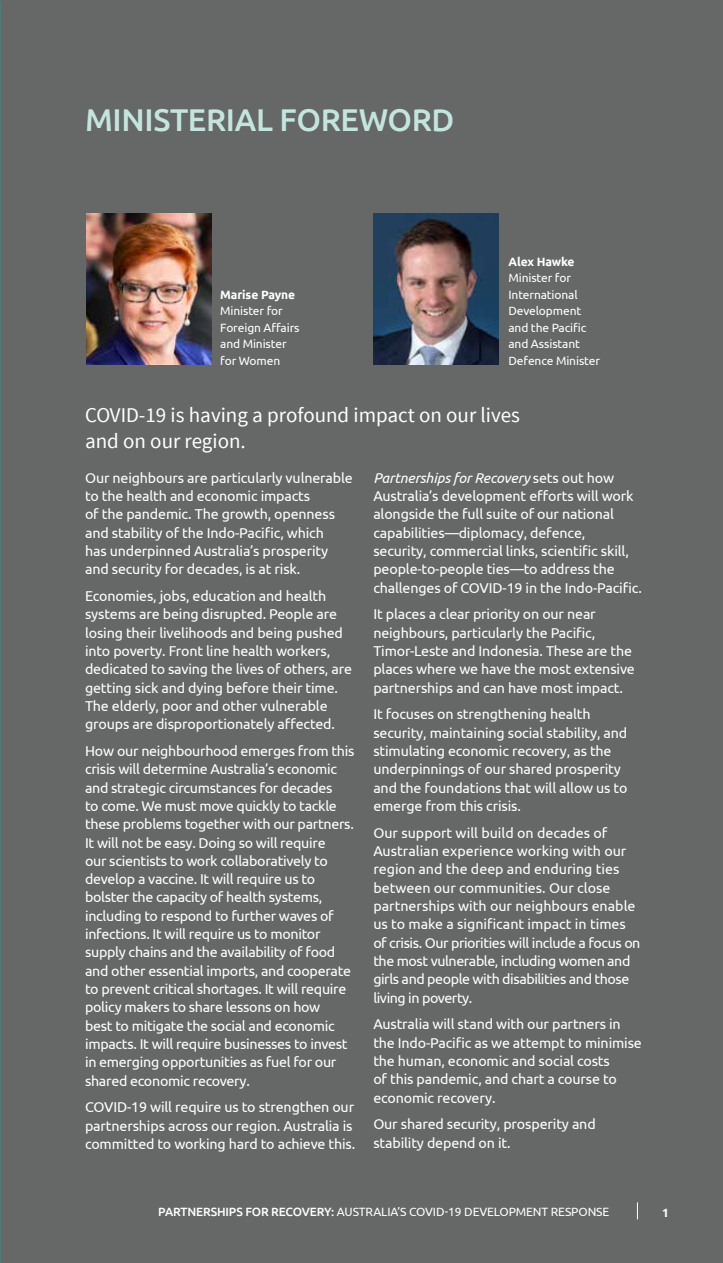
<style>
.page{position:relative;width:723px;height:1263px;background:#666767}
.page>*{position:absolute;margin:0;border:0;box-sizing:border-box;transform-origin:0 0}
.t1{font:500 31.5px "Ubuntu";letter-spacing:-.01em;color:#c4e5dd}
.Intro{font:21px/25.5px "Source Sans Pro";color:#fff}
.body_text{font:14.25px/18.3px "Ubuntu";letter-spacing:-.01em;color:#fff}
.body_text-2{font:12px/16.5px "Ubuntu";letter-spacing:-.01em;color:#fff}
.body_text-3{font:700 12px "Ubuntu";color:#fff}
.s1{font-weight:700}
.s2{font-style:italic}
.s3{font-weight:500}
</style>
<div class="page">
<svg style="left:637px;top:1202px;width:1px;height:17px"></svg>
<img style="left:0;top:303px;width:1px;height:960px">
<img style="left:86px;top:214px;width:125px;height:151px">
<img style="left:373px;top:214px;width:126px;height:151px">
<h1 class="t1" style="left:85px;top:100px;width:371px">MINISTERIAL FOREWORD</h1>
<p class="body_text-2" style="left:220px;top:286px;width:81px"><span class="s1">Marise Payne<br></span>Minister for<br>Foreign Affairs and Minister for Women</p>
<p class="body_text-2" style="left:508px;top:253px;width:93px"><span class="s1">Alex Hawke<br></span>Minister for<br>International<br>Development and the Pacific and Assistant<br>Defence Minister</p>
<p class="Intro" style="left:85px;top:403px;width:436px">COVID-19 is having a profound impact on our lives and on our region.</p>
<p class="body_text" style="left:85px;top:468px;width:269px">Our neighbours are particularly vulnerable to the health and economic impacts<br>of the pandemic. The growth, openness and stability of the Indo-Pacific, which<br>has underpinned Australia’s prosperity and security for decades, is at risk.</p>
<p class="body_text" style="left:85px;top:586px;width:268px">Economies, jobs, education and health systems are being disrupted. People are losing their livelihoods and being pushed into poverty. Front line health workers, dedicated to saving the lives of others, are getting sick and dying before their time.<br>The elderly, poor and other vulnerable groups are disproportionately affected.</p>
<p class="body_text" style="left:85px;top:741px;width:271px">How our neighbourhood emerges from this crisis will determine Australia’s economic and strategic circumstances for decades<br>to come. We must move quickly to tackle these problems together with our partners.<br>It will not be easy. Doing so will require<br>our scientists to work collaboratively to develop a vaccine. It will require us to bolster the capacity of health systems, including to respond to further waves of infections. It will require us to monitor supply chains and the availability of food and other essential imports, and cooperate to prevent critical shortages. It will require policy makers to share lessons on how<br>best to mitigate the social and economic impacts. It will require businesses to invest in emerging opportunities as fuel for our shared economic recovery.</p>
<p class="body_text" style="left:85px;top:1098px;width:272px">COVID-19 will require us to strengthen our partnerships across our region. Australia is committed to working hard to achieve this.</p>
<p class="body_text" style="left:373px;top:468px;width:270px"><span class="s2">Partnerships for Recovery</span> sets out how Australia’s development efforts will work alongside the full suite of our national capabilities—diplomacy, defence, security, commercial links, scientific skill, people-to-people ties—to address the challenges of COVID-19 in the Indo-Pacific.</p>
<p class="body_text" style="left:373px;top:605px;width:263px">It places a clear priority on our near neighbours, particularly the Pacific, Timor-Leste and Indonesia. These are the places where we have the most extensive partnerships and can have most impact.</p>
<p class="body_text" style="left:373px;top:705px;width:256px">It focuses on strengthening health security, maintaining social stability, and stimulating economic recovery, as the underpinnings of our shared prosperity and the foundations that will allow us to emerge from this crisis.</p>
<p class="body_text" style="left:373px;top:823px;width:269px">Our support will build on decades of Australian experience working with our region and the deep and enduring ties between our communities. Our close partnerships with our neighbours enable us to make a significant impact in times of crisis. Our priorities will include a focus on the most vulnerable, including women and girls and people with disabilities and those living in poverty.</p>
<p class="body_text" style="left:373px;top:1015px;width:270px">Australia will stand with our partners in the Indo-Pacific as we attempt to minimise the human, economic and social costs<br>of this pandemic, and chart a course to economic recovery.</p>
<p class="body_text" style="left:373px;top:1115px;width:224px">Our shared security, prosperity and stability depend on it.</p>
<p class="body_text-2" style="left:158px;top:1203px;width:453px"><span class="s3">PARTNERSHIPS FOR RECOVERY:</span> AUSTRALIA’S COVID-19 DEVELOPMENT RESPONSE</p>
<p class="body_text-3" style="left:662px;top:1205px;width:8px">1</p>
</div>
